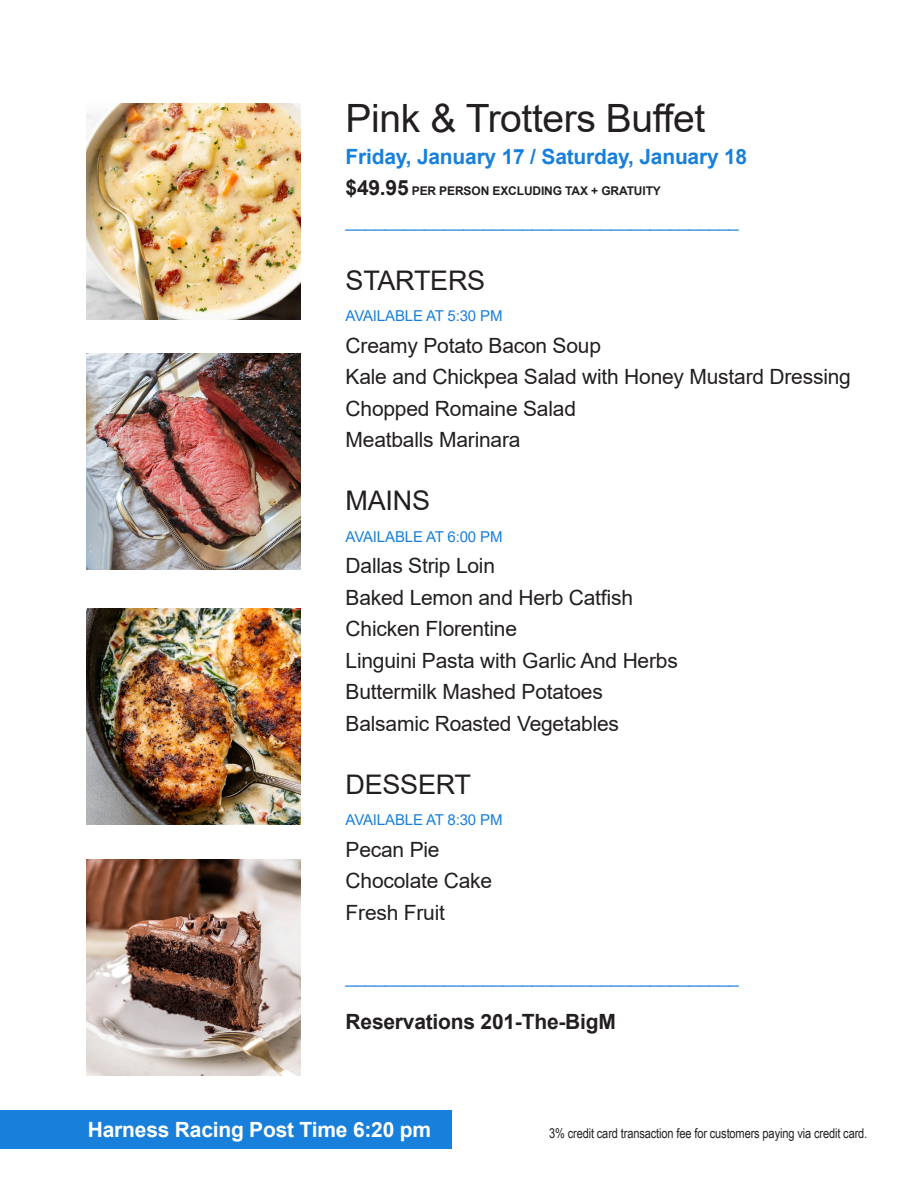
<style>
.page{position:relative;width:918px;height:1188px;background:#fff}
.page>*{position:absolute;margin:0;border:0;box-sizing:border-box;transform-origin:0 0}
.t1{font:39px "Arial";letter-spacing:-.01em;color:#231f20}
.t2{font:27px "Arial";letter-spacing:-.01em;color:#231f20}
.t3{font:21px/31.5px "Arial";letter-spacing:-.01em;color:#231f20}
.t4{font:700 21px "Arial";letter-spacing:-.01em;color:#1880db}
.t5{font:700 21px "Arial";letter-spacing:-.01em;color:#fff}
.t6{font:700 21px "Arial";letter-spacing:-.01em;color:#231f20}
.t7{font:18px "Arial";color:#1880db}
.t8{font:15px "Arial";letter-spacing:-.01em;color:#1880db}
.t9{font:13.5px "Arial Narrow";letter-spacing:-.01em;color:#231f20}
.t10{font:700 12px "Arial";letter-spacing:-.01em;color:#231f20}
.s1{font-size:21px}
</style>
<div class="page">
<img style="left:86px;top:609px;width:214px;height:216px">
<div style="left:1px;top:1110px;width:451px;height:39px;background:#1880db"></div>
<img style="left:86px;top:104px;width:214px;height:216px">
<img style="left:86px;top:353px;width:214px;height:216px">
<img style="left:86px;top:860px;width:214px;height:216px">
<h1 class="t1" style="left:346px;top:92px;width:361px">Pink &amp; Trotters Buffet</h1>
<p class="t4" style="left:346px;top:141px;width:403px">Friday, January 17 / Saturday, January 18</p>
<p class="t10" style="left:346px;top:182px;width:317px"><span class="s1">$49.95</span> PER PERSON EXCLUDING TAX + GRATUITY</p>
<p class="t7" style="left:346px;top:208px;width:395px">________________________________________</p>
<p class="t2" style="left:346px;top:261px;width:141px">STARTERS</p>
<p class="t8" style="left:346px;top:305px;width:158px">AVAILABLE AT 5:30 PM</p>
<p class="t3" style="left:346px;top:329px;width:507px">Creamy Potato Bacon Soup<br>Kale and Chickpea Salad with Honey Mustard Dressing<br>Chopped Romaine Salad<br>Meatballs Marinara</p>
<p class="t2" style="left:346px;top:482px;width:86px">MAINS</p>
<p class="t8" style="left:346px;top:526px;width:158px">AVAILABLE AT 6:00 PM</p>
<p class="t3" style="left:346px;top:550px;width:334px">Dallas Strip Loin<br>Baked Lemon and Herb Catfish<br>Chicken Florentine<br>Linguini Pasta with Garlic And Herbs<br>Buttermilk Mashed Potatoes<br>Balsamic Roasted Vegetables</p>
<p class="t2" style="left:346px;top:765px;width:127px">DESSERT</p>
<p class="t8" style="left:346px;top:809px;width:158px">AVAILABLE AT 8:30 PM</p>
<p class="t3" style="left:346px;top:833px;width:148px">Pecan Pie<br>Chocolate Cake<br>Fresh Fruit</p>
<p class="t7" style="left:346px;top:964px;width:395px">________________________________________</p>
<p class="t6" style="left:346px;top:1007px;width:272px">Reservations 201-The-BigM</p>
<p class="t5" style="left:88px;top:1114px;width:345px">Harness Racing Post Time 6:20 pm</p>
<p class="t9" style="left:549px;top:1123px;width:320px">3% credit card transaction fee for customers paying via credit card.</p>
</div>
